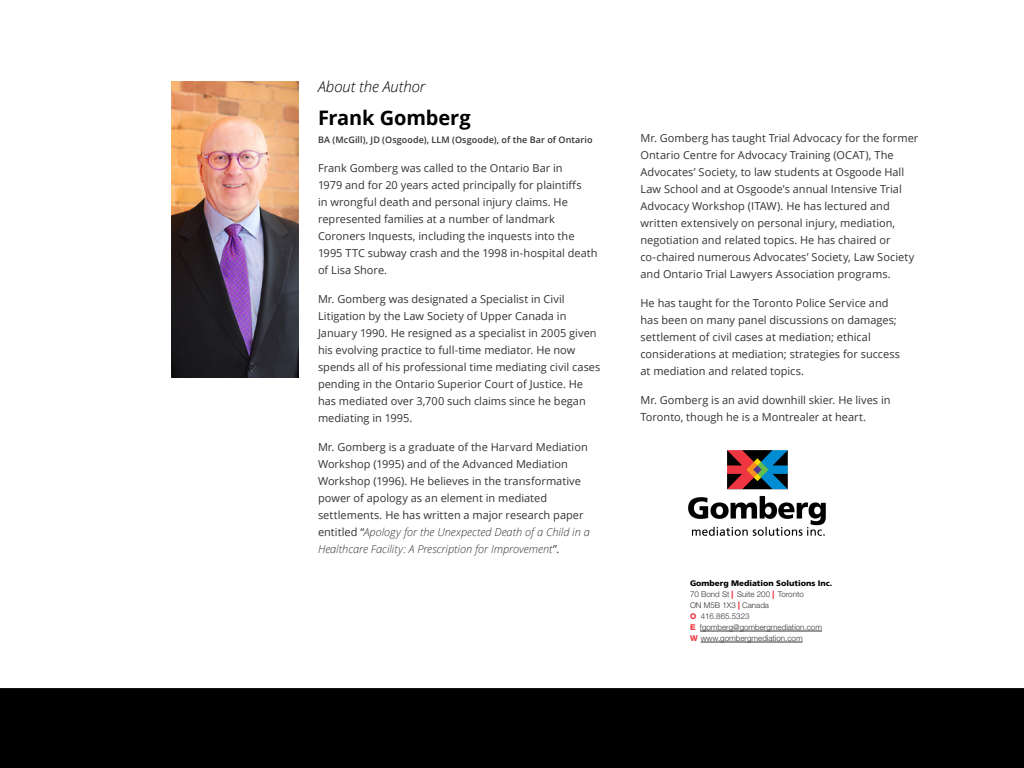
<style>
.page{position:relative;width:1024px;height:768px;background:#fff}
.page>*{position:absolute;margin:0;border:0;box-sizing:border-box;transform-origin:0 0}
._00_Main_header{font:700 20px "Open Sans";letter-spacing:-.01em;color:#000}
._00_Main_header-2{font:italic 300 15px "Open Sans";color:#000}
._01_Body_text{font:11px/17px "Open Sans";color:#333}
._02_Body_text_BOLD{font:600 9px "Open Sans";letter-spacing:.01em;color:#333}
.Address_Kozuka{font:300 8px/11px "Helvetica Neue LT Std";color:#333}
.s1{font-weight:300;font-style:italic}
.s2{font-family:"Frutiger LT Std";font-weight:900;color:#000}
.s3{font-weight:800;color:#ee3640}
</style>
<div class="page">
<div style="left:0;top:688px;width:1024px;height:80px;background:#000"></div>
<img style="left:172px;top:81px;width:126px;height:297px">
<img style="left:689px;top:450px;width:137px;height:86px">
<hr style="left:700px;top:631px;width:122px;height:1px;background:#333">
<hr style="left:701px;top:642px;width:102px;height:1px;background:#333">
<p class="_00_Main_header-2" style="left:318px;top:77px;width:109px">About the Author</p>
<p class="_00_Main_header" style="left:318px;top:104px;width:154px">Frank Gomberg</p>
<p class="_02_Body_text_BOLD" style="left:318px;top:134px;width:276px">BA (McGill), JD (Osgoode), LLM (Osgoode), of the Bar of Ontario</p>
<p class="_01_Body_text" style="left:318px;top:160px;width:281px">Frank Gomberg was called to the Ontario Bar in<br>1979 and for 20 years acted principally for plaintiffs<br>in wrongful death and personal injury claims. He represented families at a number of landmark Coroners Inquests, including the inquests into the 1995 TTC subway crash and the 1998 in-hospital death of Lisa Shore.</p>
<p class="_01_Body_text" style="left:318px;top:291px;width:284px">Mr. Gomberg was designated a Specialist in Civil Litigation by the Law Society of Upper Canada in January 1990. He resigned as a specialist in 2005 given his evolving practice to full-time mediator. He now spends all of his professional time mediating civil cases pending in the Ontario Superior Court of Justice. He has mediated over 3,700 such claims since he began mediating in 1995.</p>
<p class="_01_Body_text" style="left:318px;top:439px;width:273px">Mr. Gomberg is a graduate of the Harvard Mediation Workshop (1995) and of the Advanced Mediation Workshop (1996). He believes in the transformative power of apology as an element in mediated settlements. He has written a major research paper entitled “<span class="s1">Apology for the Unexpected Death of a Child in a Healthcare Facility: A Prescription for Improvement</span>”.</p>
<p class="_01_Body_text" style="left:640px;top:129px;width:279px">Mr. Gomberg has taught Trial Advocacy for the former Ontario Centre for Advocacy Training (OCAT), The Advocates’ Society, to law students at Osgoode Hall Law School and at Osgoode’s annual Intensive Trial Advocacy Workshop (ITAW). He has lectured and written extensively on personal injury, mediation, negotiation and related topics. He has chaired or co-chaired numerous Advocates’ Society, Law Society and Ontario Trial Lawyers Association programs.</p>
<p class="_01_Body_text" style="left:640px;top:294px;width:261px">He has taught for the Toronto Police Service and has been on many panel discussions on damages; settlement of civil cases at mediation; ethical considerations at mediation; strategies for success at mediation and related topics.</p>
<p class="_01_Body_text" style="left:640px;top:391px;width:252px">Mr. Gomberg is an avid downhill skier. He lives in<br>Toronto, though he is a Montrealer at heart.</p>
<p class="Address_Kozuka" style="left:690px;top:577px;width:144px"><span class="s2">Gomberg Mediation Solutions Inc.<br></span>70 Bond St <span class="s3">|</span> Suite 200 <span class="s3">|</span> Toronto<br>ON M5B 1X3 <span class="s3">|</span> Canada</p>
<p class="Address_Kozuka" style="left:690px;top:610px;width:134px"><span class="s3">O</span> 416.865.5323<br><span class="s3">E</span> fgomberg@gombergmediation.com<br><span class="s3">W</span> www.gombergmediation.com</p>
</div>
